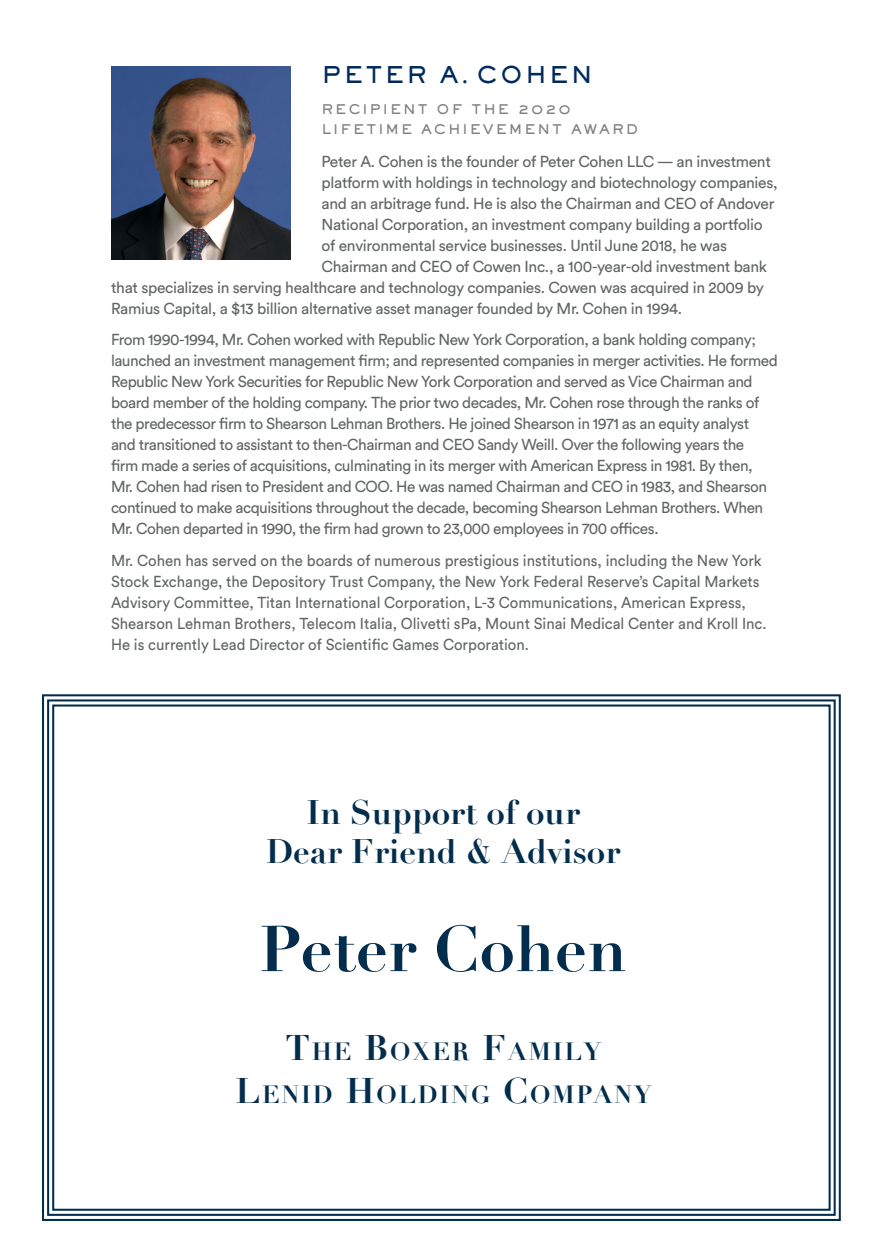
<style>
.page{position:relative;width:882px;height:1260px;background:#fff}
.page>*{position:absolute;margin:0;border:0;box-sizing:border-box;transform-origin:0 0}
.t1{font:700 63.52px "Didot";color:#032d4d}
.t2{font:700 33.25px/39.4px "Didot";color:#032d4d;text-align:center}
.t3{font:700 24.32px/42.4px "Didot";letter-spacing:.07em;color:#032d4d;text-align:center}
.t4{font:800 22.75px "Sackers Gothic Std";letter-spacing:.1em;color:#002a5c}
.t5{font:15.75px/21px "Circular Std";letter-spacing:-.025em;color:#616565}
.t6{font:15.75px/21px "Circular Std";color:#616565;scale:.95 1}
.t7{font:800 13.12px/19.2px "Sackers Gothic Std";letter-spacing:.15em;color:#807f83}
.s1{font-size:34.82px}
</style>
<div class="page">
<svg style="left:42px;top:694px;width:799px;height:527px"></svg>
<img style="left:111px;top:66px;width:179px;height:194px">
<h3 class="t4" style="left:322px;top:59px;width:273px">PETER A. COHEN</h3>
<p class="t7" style="left:322px;top:100px;width:318px">RECIPIENT OF THE 2020<br>LIFETIME ACHIEVEMENT AWARD</p>
<p class="t5" style="left:322px;top:151px;width:451px">Peter A. Cohen is the founder of Peter Cohen LLC — an investment</p>
<p class="t5" style="left:322px;top:172px;width:458px">platform with holdings in technology and biotechnology companies,</p>
<p class="t5" style="left:322px;top:193px;width:454px">and an arbitrage fund. He is also the Chairman and CEO of Andover</p>
<p class="t5" style="left:322px;top:214px;width:443px">National Corporation, an investment company building a portfolio</p>
<p class="t5" style="left:322px;top:235px;width:407px">of environmental service businesses. Until June 2018, he was</p>
<p class="t5" style="left:322px;top:256px;width:447px">Chairman and CEO of Cowen Inc., a 100-year-old investment bank</p>
<p class="t5" style="left:111px;top:277px;width:654px">that specializes in serving healthcare and technology companies. Cowen was acquired in 2009 by</p>
<p class="t5" style="left:111px;top:298px;width:573px">Ramius Capital, a $13 billion alternative asset manager founded by Mr. Cohen in 1994.</p>
<p class="t5" style="left:111px;top:329px;width:668px">From 1990-1994, Mr. Cohen worked with Republic New York Corporation, a bank holding company; launched an investment management firm; and represented companies in merger activities. He formed Republic New York Securities for Republic New York Corporation and served as Vice Chairman and board member of the holding company. The prior two decades, Mr. Cohen rose through the ranks of the predecessor firm to Shearson Lehman Brothers. He joined Shearson in 1971 as an equity analyst and transitioned to assistant to then-Chairman and CEO Sandy Weill. Over the following years the<br>firm made a series of acquisitions, culminating in its merger with American Express in 1981. By then, Mr. Cohen had risen to President and COO. He was named Chairman and CEO in 1983, and Shearson continued to make acquisitions throughout the decade, becoming Shearson Lehman Brothers. When Mr. Cohen departed in 1990, the firm had grown to 23,000 employees in 700 offices.</p>
<p class="t6" style="left:111px;top:550px;width:692px">Mr. Cohen has served on the boards of numerous prestigious institutions, including the New York Stock Exchange, the Depository Trust Company, the New York Federal Reserve’s Capital Markets Advisory Committee, Titan International Corporation, L-3 Communications, American Express, Shearson Lehman Brothers, Telecom Italia, Olivetti sPa, Mount Sinai Medical Center and Kroll Inc.<br>He is currently Lead Director of Scientific Games Corporation.</p>
<h2 class="t2" style="left:266px;top:793px;width:356px">In Support of our<br>Dear Friend &amp; Advisor</h2>
<h1 class="t1" style="left:259px;top:909px;width:369px">Peter Cohen</h1>
<h3 class="t3" style="left:235px;top:1031px;width:417px"><span class="s1">T</span>HE <span class="s1">B</span>OXER <span class="s1">F</span>AMILY<br><span class="s1">L</span>ENID <span class="s1">H</span>OLDING <span class="s1">C</span>OMPANY</h3>
</div>
